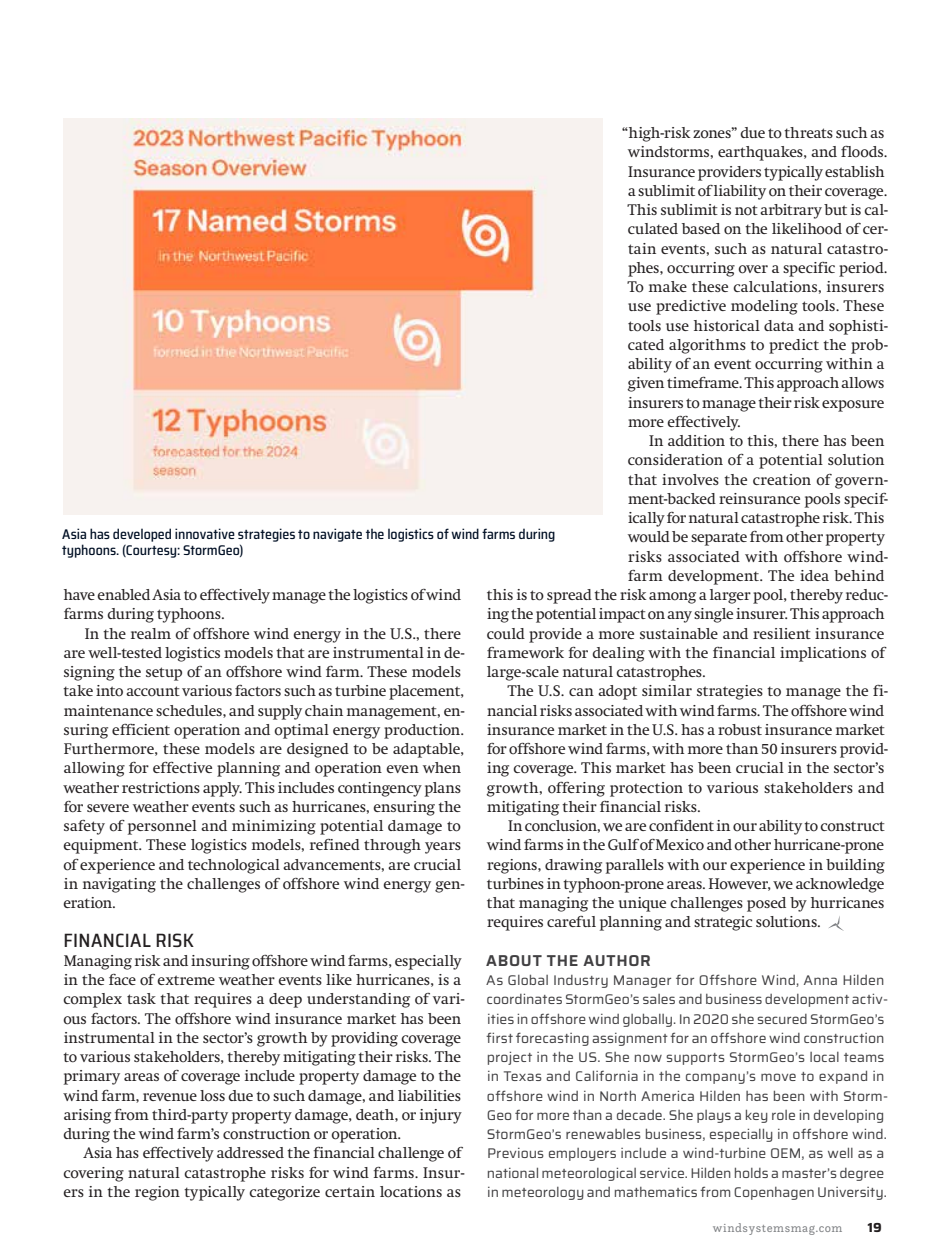
<style>
.page{position:relative;width:945px;height:1260px;background:#fff}
.page>*{position:absolute;margin:0;border:0;box-sizing:border-box;transform-origin:0 0}
.t1{font:500 semi-condensed 19.25px "Saira";letter-spacing:.015em;color:#231f20}
.t2{font:600 15.75px "Saira";letter-spacing:.04em;color:#414042}
.t3{font:15.05px/19.2px "Swift";color:#231f20}
.t4{font:15.05px "Swift";letter-spacing:.02em;color:#231f20}
.t5{font:14px/19.2px "Saira";color:#414042}
.t6{font:500 semi-condensed 14px/15.8px "Saira";letter-spacing:-.005em;color:#000f24}
.t7{font:700 13.12px "Saira";color:#231f20}
.t8{font:12.25px "Questa Slab";letter-spacing:.05em;color:#808285}
</style>
<div class="page">
<svg style="left:828px;top:916px;width:16px;height:15px"></svg>
<img style="left:63px;top:119px;width:540px;height:395px">
<p class="t3" style="left:628px;top:123px;width:262px;text-indent:-6px">“high-risk zones” due to threats such as windstorms, earthquakes, and floods.<br>Insurance providers typically establish a sublimit of liability on their coverage.<br>This sublimit is not arbitrary but is cal&shy;culated based on the likelihood of cer&shy;tain events, such as natural catastro&shy;phes, occurring over a specific period.<br>To make these calculations, insurers use predictive modeling tools. These tools use historical data and sophisti&shy;cated algorithms to predict the prob&shy;ability of an event occurring within a given timeframe. This approach allows insurers to manage their risk exposure more effectively.</p>
<p class="t3" style="left:649px;top:431px;width:237px">In addition to this, there has been</p>
<p class="t3" style="left:628px;top:451px;width:258px">consideration of a potential solution</p>
<p class="t3" style="left:628px;top:470px;width:261px">that involves the creation of govern-</p>
<p class="t3" style="left:628px;top:489px;width:261px">ment-backed reinsurance pools specif-</p>
<p class="t3" style="left:628px;top:508px;width:258px">ically for natural catastrophe risk. This</p>
<p class="t3" style="left:628px;top:528px;width:258px">would be separate from other property</p>
<p class="t4" style="left:628px;top:548px;width:261px">risks associated with offshore wind-</p>
<p class="t3" style="left:628px;top:566px;width:258px">farm development. The idea behind</p>
<p class="t3" style="left:487px;top:585px;width:402px">this is to spread the risk among a larger pool, thereby reduc-</p>
<p class="t3" style="left:487px;top:605px;width:399px">ing the potential impact on any single insurer. This approach</p>
<p class="t3" style="left:487px;top:624px;width:399px">could provide a more sustainable and resilient insurance</p>
<p class="t3" style="left:487px;top:643px;width:399px">framework for dealing with the financial implications of</p>
<p class="t3" style="left:487px;top:662px;width:221px">large-scale natural catastrophes.</p>
<p class="t3" style="left:508px;top:682px;width:382px">The U.S. can adopt similar strategies to manage the fi-</p>
<p class="t3" style="left:487px;top:701px;width:399px">nancial risks associated with wind farms. The offshore wind</p>
<p class="t3" style="left:487px;top:720px;width:399px">insurance market in the U.S. has a robust insurance market</p>
<p class="t3" style="left:487px;top:739px;width:402px">for offshore wind farms, with more than 50 insurers provid-</p>
<p class="t3" style="left:487px;top:759px;width:399px">ing coverage. This market has been crucial in the sector’s</p>
<p class="t3" style="left:487px;top:778px;width:399px">growth, offering protection to various stakeholders and</p>
<p class="t3" style="left:487px;top:797px;width:215px">mitigating their financial risks.</p>
<p class="t3" style="left:508px;top:816px;width:378px">In conclusion, we are confident in our ability to construct</p>
<p class="t3" style="left:487px;top:836px;width:399px">wind farms in the Gulf of Mexico and other hurricane-prone</p>
<p class="t3" style="left:487px;top:855px;width:399px">regions, drawing parallels with our experience in building</p>
<p class="t3" style="left:487px;top:874px;width:399px">turbines in typhoon-prone areas. However, we acknowledge</p>
<p class="t3" style="left:487px;top:893px;width:399px">that managing the unique challenges posed by hurricanes</p>
<p class="t3" style="left:487px;top:913px;width:335px">requires careful planning and strategic solutions.</p>
<p class="t2" style="left:486px;top:948px;width:166px">ABOUT THE AUTHOR</p>
<p class="t5" style="left:486px;top:970px;width:403px">As Global Industry Manager for Offshore Wind, Anna Hilden coordinates StormGeo’s sales and business development activ&shy;ities in offshore wind globally. In 2020 she secured StormGeo’s first forecasting assignment for an offshore wind construction project in the US. She now supports StormGeo’s local teams in Texas and California in the company’s move to expand in offshore wind in North America Hilden has been with Storm-Geo for more than a decade. She plays a key role in developing StormGeo’s renewables business, especially in offshore wind.<br>Previous employers include a wind-turbine OEM, as well as a national meteorological service. Hilden holds a master’s degree in meteorology and mathematics from Copenhagen University.</p>
<p class="t6" style="left:62px;top:526px;width:495px">Asia has developed innovative strategies to navigate the logistics of wind farms during typhoons. (Courtesy: StormGeo)</p>
<p class="t3" style="left:64px;top:585px;width:399px">have enabled Asia to effectively manage the logistics of wind farms during typhoons.</p>
<p class="t3" style="left:63px;top:624px;width:403px;text-indent:21px">In the realm of offshore wind energy in the U.S., there are well-tested logistics models that are instrumental in de&shy;signing the setup of an offshore wind farm. These models take into account various factors such as turbine placement, maintenance schedules, and supply chain management, en&shy;suring efficient operation and optimal energy production.<br>Furthermore, these models are designed to be adaptable, allowing for effective planning and operation even when weather restrictions apply. This includes contingency plans for severe weather events such as hurricanes, ensuring the safety of personnel and minimizing potential damage to equipment. These logistics models, refined through years of experience and technological advancements, are crucial in navigating the challenges of offshore wind energy gen&shy;eration.</p>
<p class="t1" style="left:64px;top:925px;width:132px">FINANCIAL RISK</p>
<p class="t3" style="left:63px;top:951px;width:403px">Managing risk and insuring offshore wind farms, especially in the face of extreme weather events like hurricanes, is a complex task that requires a deep understanding of vari&shy;ous factors. The offshore wind insurance market has been instrumental in the sector’s growth by providing coverage to various stakeholders, thereby mitigating their risks. The primary areas of coverage include property damage to the wind farm, revenue loss due to such damage, and liabilities arising from third-party property damage, death, or injury during the wind farm’s construction or operation.</p>
<p class="t3" style="left:63px;top:1144px;width:403px;text-indent:20px">Asia has effectively addressed the financial challenge of covering natural catastrophe risks for wind farms. Insur&shy;ers in the region typically categorize certain locations as</p>
<p class="t8" style="left:713px;top:1220px;width:131px">windsystemsmag.com</p>
<p class="t7" style="left:868px;top:1218px;width:16px">19</p>
</div>
